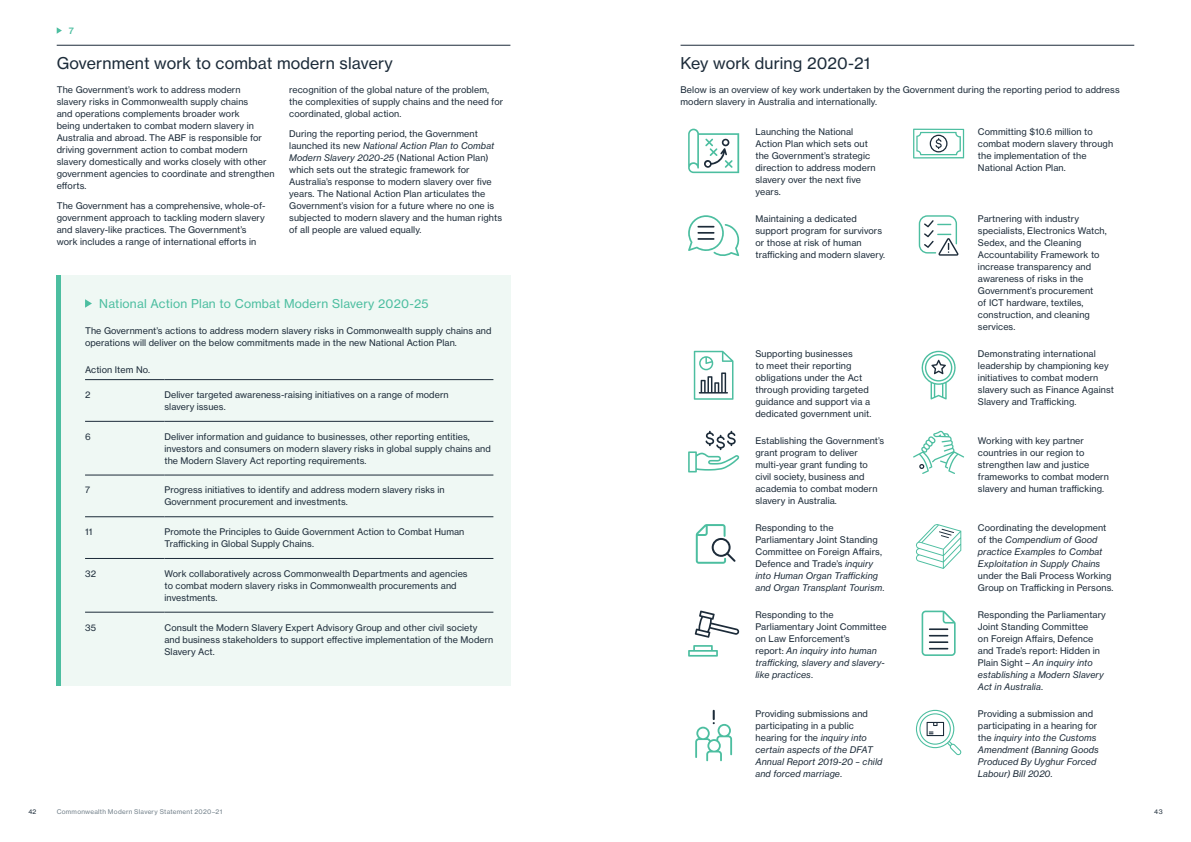
<style>
.page{position:relative;width:1191px;height:842px;background:#fff}
.page>*{position:absolute;margin:0;border:0;box-sizing:border-box;transform-origin:0 0}
.t1{font:16px "N Haas Grotesk TX Pro 55 Rg";letter-spacing:.01em;color:#1c2b39}
.t2{font:12px "N Haas Grotesk TX Pro 55 Rg";letter-spacing:.02em;color:#4cbea0}
.t3{font:9px/12px "N Haas Grotesk TX Pro 55 Rg";letter-spacing:.01em;color:#1c2b39}
.t4{font:9px/12px "N Haas Grotesk TX Pro 56 It";letter-spacing:.01em;color:#1c2b39}
.t5{font:9px "N Haas Grotesk TX Pro 65 Md";color:#4cbea0}
.t6{font:6.4px "N Haas Grotesk TX Pro 55 Rg";letter-spacing:.04em;color:#72808a}
.t7{font:6.4px "N Haas Grotesk TX Pro 55 Rg";color:#1c2b39}
.s1{font-family:"N Haas Grotesk TX Pro 55 Rg"}
.s2{font-family:"N Haas Grotesk TX Pro 56 It"}
</style>
<div class="page">
<svg style="left:57px;top:27px;width:5px;height:7px"></svg>
<svg style="left:688px;top:129px;width:51px;height:44px"></svg>
<svg style="left:688px;top:215px;width:52px;height:41px"></svg>
<svg style="left:913px;top:431px;width:51px;height:43px"></svg>
<svg style="left:688px;top:431px;width:51px;height:41px"></svg>
<svg style="left:913px;top:129px;width:51px;height:30px"></svg>
<svg style="left:921px;top:351px;width:35px;height:48px"></svg>
<svg style="left:694px;top:351px;width:39px;height:49px"></svg>
<svg style="left:916px;top:524px;width:45px;height:45px"></svg>
<div style="left:57px;top:276px;width:453px;height:410px;background:#eff8f4"></div>
<hr style="left:57px;top:276px;width:4px;height:410px;background:#4cbea0">
<svg style="left:85px;top:299px;width:7px;height:9px"></svg>
<hr style="left:85px;top:379px;width:79px;height:1px;background:#1c2b39">
<hr style="left:164px;top:379px;width:329px;height:1px;background:#1c2b39">
<hr style="left:85px;top:421px;width:79px;height:1px;background:#1c2b39">
<hr style="left:164px;top:421px;width:329px;height:1px;background:#1c2b39">
<hr style="left:85px;top:475px;width:79px;height:1px;background:#1c2b39">
<hr style="left:164px;top:475px;width:329px;height:1px;background:#1c2b39">
<hr style="left:85px;top:516px;width:79px;height:1px;background:#1c2b39">
<hr style="left:164px;top:516px;width:329px;height:1px;background:#1c2b39">
<hr style="left:85px;top:558px;width:79px;height:1px;background:#1c2b39">
<hr style="left:164px;top:558px;width:329px;height:1px;background:#1c2b39">
<hr style="left:85px;top:612px;width:79px;height:1px;background:#1c2b39">
<hr style="left:164px;top:612px;width:329px;height:1px;background:#1c2b39">
<svg style="left:918px;top:215px;width:40px;height:41px"></svg>
<svg style="left:688px;top:645px;width:30px;height:12px"></svg>
<svg style="left:695px;top:611px;width:44px;height:27px"></svg>
<svg style="left:695px;top:710px;width:37px;height:51px"></svg>
<svg style="left:921px;top:611px;width:34px;height:45px"></svg>
<svg style="left:916px;top:710px;width:45px;height:45px"></svg>
<svg style="left:696px;top:524px;width:39px;height:40px"></svg>
<hr style="left:57px;top:45px;width:453px;height:1px;background:#1c2b39">
<hr style="left:680px;top:45px;width:454px;height:1px;background:#1c2b39">
<p class="t5" style="left:69px;top:25px;width:7px">7</p>
<h1 class="t1" style="left:57px;top:54px;width:337px">Government work to combat modern slavery</h1>
<p class="t3" style="left:57px;top:83px;width:219px">The Government’s work to address modern<br>slavery risks in Commonwealth supply chains<br>and operations complements broader work<br>being undertaken to combat modern slavery in Australia and abroad. The ABF is responsible for driving government action to combat modern slavery domestically and works closely with other government agencies to coordinate and strengthen efforts.</p>
<p class="t3" style="left:57px;top:200px;width:210px">The Government has a comprehensive, whole-of&shy;government approach to tackling modern slavery and slavery-like practices. The Government’s work includes a range of international efforts in</p>
<p class="t3" style="left:289px;top:83px;width:215px">recognition of the global nature of the problem, the complexities of supply chains and the need for coordinated, global action.</p>
<p class="t3" style="left:289px;top:128px;width:190px">During the reporting period, the Government</p>
<p class="t4" style="left:289px;top:140px;width:206px"><span class="s1">launched its new</span> National Action Plan to Combat<br>Modern Slavery 2020-25 <span class="s1">(National Action Plan)</span></p>
<p class="t3" style="left:289px;top:164px;width:214px">which sets out the strategic framework for Australia’s response to modern slavery over five years. The National Action Plan articulates the Government’s vision for a future where no one is subjected to modern slavery and the human rights of all people are valued equally.</p>
<h2 class="t2" style="left:99px;top:296px;width:331px">National Action Plan to Combat Modern Slavery 2020-25</h2>
<p class="t3" style="left:85px;top:325px;width:408px">The Government’s actions to address modern slavery risks in Commonwealth supply chains and operations will deliver on the below commitments made in the new National Action Plan.</p>
<p class="t3" style="left:85px;top:363px;width:66px">Action Item No.</p>
<p class="t3" style="left:85px;top:389px;width:7px">2</p>
<p class="t3" style="left:164px;top:389px;width:286px">Deliver targeted awareness-raising initiatives on a range of modern slavery issues.</p>
<p class="t3" style="left:85px;top:430px;width:7px">6</p>
<p class="t3" style="left:164px;top:430px;width:328px">Deliver information and guidance to businesses, other reporting entities, investors and consumers on modern slavery risks in global supply chains and the Modern Slavery Act reporting requirements.</p>
<p class="t3" style="left:85px;top:484px;width:6px">7</p>
<p class="t3" style="left:164px;top:484px;width:282px">Progress initiatives to identify and address modern slavery risks in<br>Government procurement and investments.</p>
<p class="t3" style="left:85px;top:526px;width:9px">11</p>
<p class="t3" style="left:164px;top:526px;width:301px">Promote the Principles to Guide Government Action to Combat Human<br>Trafficking in Global Supply Chains.</p>
<p class="t3" style="left:85px;top:567px;width:12px">32</p>
<p class="t3" style="left:164px;top:567px;width:305px">Work collaboratively across Commonwealth Departments and agencies to combat modern slavery risks in Commonwealth procurements and investments.</p>
<p class="t3" style="left:85px;top:621px;width:12px">35</p>
<p class="t3" style="left:164px;top:621px;width:330px">Consult the Modern Slavery Expert Advisory Group and other civil society and business stakeholders to support effective implementation of the Modern<br>Slavery Act.</p>
<h1 class="t1" style="left:680px;top:54px;width:191px">Key work during 2020-21</h1>
<p class="t3" style="left:680px;top:83px;width:441px">Below is an overview of key work undertaken by the Government during the reporting period to address modern slavery in Australia and internationally.</p>
<p class="t3" style="left:755px;top:126px;width:122px">Launching the National<br>Action Plan which sets out the Government’s strategic direction to address modern slavery over the next five years.</p>
<p class="t3" style="left:978px;top:126px;width:137px">Committing $10.6 million to combat modern slavery through the implementation of the<br>National Action Plan.</p>
<p class="t3" style="left:755px;top:213px;width:131px">Maintaining a dedicated support program for survivors or those at risk of human trafficking and modern slavery.</p>
<p class="t3" style="left:978px;top:213px;width:130px">Partnering with industry specialists, Electronics Watch,<br>Sedex, and the Cleaning<br>Accountability Framework to increase transparency and awareness of risks in the<br>Government’s procurement<br>of ICT hardware, textiles, construction, and cleaning services.</p>
<p class="t3" style="left:755px;top:348px;width:117px">Supporting businesses<br>to meet their reporting obligations under the Act through providing targeted guidance and support via a dedicated government unit.</p>
<p class="t3" style="left:978px;top:348px;width:137px">Demonstrating international leadership by championing key initiatives to combat modern slavery such as Finance Against<br>Slavery and Trafficking.</p>
<p class="t3" style="left:755px;top:435px;width:130px">Establishing the Government’s grant program to deliver multi-year grant funding to civil society, business and academia to combat modern slavery in Australia.</p>
<p class="t3" style="left:978px;top:435px;width:132px">Working with key partner countries in our region to strengthen law and justice frameworks to combat modern slavery and human trafficking.</p>
<p class="t3" style="left:755px;top:521px;width:128px">Responding to the<br>Parliamentary Joint Standing<br>Committee on Foreign Affairs,<br>Defence and Trade’s <span class="s2">inquiry</span></p>
<p class="t4" style="left:755px;top:569px;width:130px">into Human Organ Trafficking and Organ Transplant Tourism<span class="s1">.</span></p>
<p class="t3" style="left:978px;top:521px;width:130px">Coordinating the development</p>
<p class="t4" style="left:978px;top:533px;width:126px"><span class="s1">of the</span> Compendium of Good practice Examples to Combat<br>Exploitation in Supply Chains</p>
<p class="t3" style="left:978px;top:569px;width:137px">under the Bali Process Working<br>Group on Trafficking in Persons.</p>
<p class="t3" style="left:755px;top:608px;width:133px">Responding to the<br>Parliamentary Joint Committee on Law Enforcement’s</p>
<p class="t4" style="left:755px;top:644px;width:131px"><span class="s1">report:</span> An inquiry into human trafficking, slavery and slavery&shy;like practices<span class="s1">.</span></p>
<p class="t3" style="left:755px;top:707px;width:114px">Providing submissions and participating in a public hearing for the <span class="s2">inquiry into</span></p>
<p class="t4" style="left:755px;top:743px;width:128px">certain aspects of the DFAT<br>Annual Report 2019‑20 – child and forced marriage<span class="s1">.</span></p>
<p class="t3" style="left:978px;top:608px;width:129px">Responding the Parliamentary<br>Joint Standing Committee<br>on Foreign Affairs, Defence and Trade’s report: Hidden in</p>
<p class="t4" style="left:978px;top:656px;width:127px"><span class="s1">Plain Sight –</span> An inquiry into establishing a Modern Slavery<br>Act in Australia<span class="s1">.</span></p>
<p class="t3" style="left:978px;top:707px;width:121px">Providing a submission and participating in a hearing for</p>
<p class="t4" style="left:978px;top:731px;width:122px"><span class="s1">the</span> inquiry into the Customs<br>Amendment (Banning Goods<br>Produced By Uyghur Forced<br>Labour) Bill 2020<span class="s1">.</span></p>
<p class="t7" style="left:28px;top:807px;width:10px">42</p>
<p class="t6" style="left:57px;top:807px;width:167px">Commonwealth Modern Slavery Statement 2020–21</p>
<p class="t7" style="left:1154px;top:807px;width:10px">43</p>
</div>
